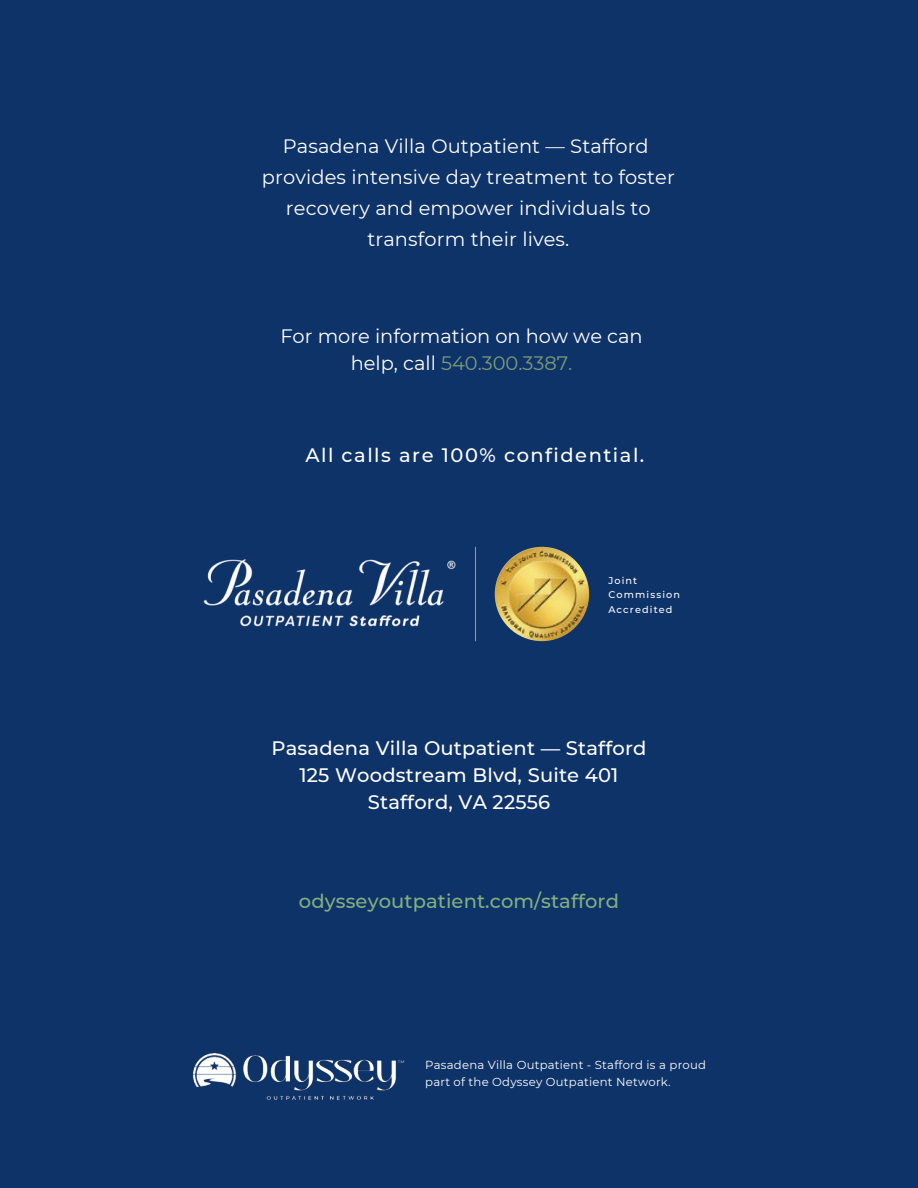
<style>
.page{position:relative;width:918px;height:1188px;background:#0e3369}
.page>*{position:absolute;margin:0;border:0;box-sizing:border-box;transform-origin:0 0}
.t1{font:500 19.5px/27px "Montserrat";letter-spacing:.01em;color:#fff;text-align:center}
.t2{font:500 19.5px "Montserrat";letter-spacing:.005em;color:#84af7f}
.t3{font:19.35px/30.8px "Montserrat";letter-spacing:.005em;color:#fff;text-align:center}
.t4{font:500 19.35px "Montserrat";letter-spacing:.08em;color:#fff}
.t5{font:11.7px/17.4px "Montserrat";letter-spacing:.02em;color:#fff}
.t6{font:500 9.75px/14.5px "Montserrat";letter-spacing:.115em;color:#fff}
.s1{color:#7c9d77}
</style>
<div class="page">
<img style="left:475px;top:546px;width:2px;height:96px">
<img style="left:192px;top:1052px;width:213px;height:48px">
<img style="left:495px;top:547px;width:94px;height:94px;border-radius:50%">
<img style="left:203px;top:559px;width:253px;height:68px">
<p class="t3" style="left:262px;top:131px;width:414px">Pasadena Villa Outpatient — Stafford provides intensive day treatment to foster recovery and empower individuals to transform their lives.</p>
<p class="t3" style="left:280px;top:322px;width:364px;line-height:27px">For more information on how we can help, call <span class="s1">540.300.3387.</span></p>
<p class="t4" style="left:305px;top:441px;width:341px">All calls are 100% confidential.</p>
<p class="t6" style="left:608px;top:573px;width:73px">Joint<br>Commission<br>Accredited</p>
<p class="t1" style="left:271px;top:734px;width:377px">Pasadena Villa Outpatient — Stafford<br>125 Woodstream Blvd, Suite 401<br>Stafford, VA 22556</p>
<p class="t2" style="left:299px;top:887px;width:322px">odysseyoutpatient.com/stafford</p>
<p class="t5" style="left:425px;top:1056px;width:282px">Pasadena Villa Outpatient - Stafford is a proud part of the Odyssey Outpatient Network.</p>
</div>
